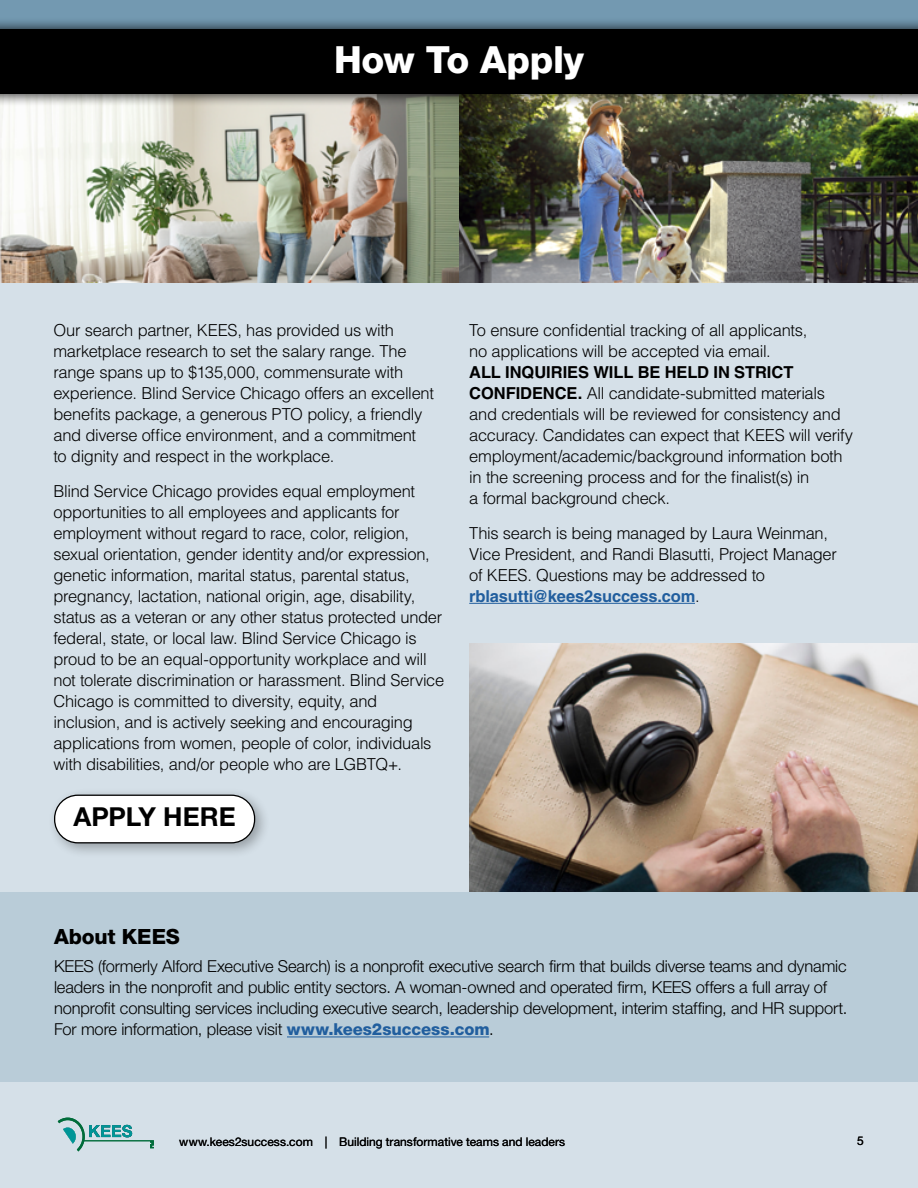
<style>
.page{position:relative;width:918px;height:1188px;background:#fff}
.page>*{position:absolute;margin:0;border:0;box-sizing:border-box;transform-origin:0 0}
.t1{font:800 37.5px "Helvetica Neue LT Std";letter-spacing:-.01em;color:#fff}
.t2{font:700 26.1px "Helvetica Neue LT Std";color:#000}
.t3{font:800 21px "Helvetica Neue LT Std";letter-spacing:-.005em;color:#000}
.t4{font:300 16.5px/21px "Helvetica LT Std";letter-spacing:-.02em;color:#000}
.t5{font:300 16.5px/21px "Helvetica Neue LT Std";letter-spacing:-.01em;color:#000}
.t6{font:12px "Helvetica Neue LT Std";letter-spacing:.005em;color:#000}
.s1{font-weight:700}
.s2{font-weight:700;color:#215e9e}
.s3{font-weight:800;color:#215e9e}
</style>
<div class="page">
<div style="left:0;top:222px;width:918px;height:966px;background:#d5e0e8"></div>
<svg style="left:58px;top:1118px;width:96px;height:33px"></svg>
<div style="left:0;top:0;width:918px;height:56px;background:#7399b1"></div>
<img style="left:0;top:107px;width:459px;height:176px">
<img style="left:459px;top:107px;width:459px;height:176px">
<hr style="left:469px;top:603px;width:226px;height:1px;background:#215e9e">
<div style="left:0;top:17px;width:918px;height:90px;background:#000;opacity:.75"></div>
<div style="left:0;top:29px;width:918px;height:65px;background:#000"></div>
<div style="left:48px;top:788px;width:223px;height:71px;background:#000;opacity:.3"></div>
<div style="left:55px;top:795px;width:200px;height:48px;background:#fff;border-radius:23px"></div>
<div style="left:54px;top:795px;width:201px;height:48px;border:1px solid #000;border-radius:23px"></div>
<img style="left:470px;top:644px;width:448px;height:248px">
<div style="left:0;top:892px;width:918px;height:190px;background:#b9ccd8"></div>
<hr style="left:287px;top:1037px;width:202px;height:1px;background:#215e9e">
<h1 class="t1" style="left:334px;top:38px;width:251px">How To Apply</h1>
<p class="t4" style="left:53px;top:320px;width:382px">Our search partner, KEES, has provided us with marketplace research to set the salary range. The range spans up to $135,000, commensurate with experience. Blind Service Chicago offers an excellent benefits package, a generous PTO policy, a friendly and diverse office environment, and a commitment<br>to dignity and respect in the workplace.</p>
<p class="t4" style="left:53px;top:480px;width:392px">Blind Service Chicago provides equal employment opportunities to all employees and applicants for employment without regard to race, color, religion, sexual orientation, gender identity and/or expression, genetic information, marital status, parental status, pregnancy, lactation, national origin, age, disability, status as a veteran or any other status protected under federal, state, or local law. Blind Service Chicago is proud to be an equal-opportunity workplace and will not tolerate discrimination or harassment. Blind Service Chicago is committed to diversity, equity, and inclusion, and is actively seeking and encouraging applications from women, people of color, individuals with disabilities, and/or people who are LGBTQ+.</p>
<h2 class="t2" style="left:73px;top:801px;width:164px">APPLY HERE</h2>
<p class="t4" style="left:469px;top:320px;width:340px">To ensure confidential tracking of all applicants, no applications will be accepted via email.</p>
<p class="t4" style="left:469px;top:362px;width:385px"><span class="s1">ALL INQUIRIES WILL BE HELD IN STRICT CONFIDENCE.</span> All candidate-submitted materials and credentials will be reviewed for consistency and accuracy. Candidates can expect that KEES will verify employment/academic/background information both in the screening process and for the finalist(s) in<br>a formal background check.</p>
<p class="t4" style="left:469px;top:522px;width:369px">This search is being managed by Laura Weinman, Vice President, and Randi Blasutti, Project Manager of KEES. Questions may be addressed to <span class="s2">rblasutti@kees2success.com</span>.</p>
<p class="t3" style="left:54px;top:924px;width:127px">About KEES</p>
<p class="t5" style="left:54px;top:956px;width:795px">KEES (formerly Alford Executive Search) is a nonprofit executive search firm that builds diverse teams and dynamic leaders in the nonprofit and public entity sectors. A woman-owned and operated firm, KEES offers a full array of nonprofit consulting services including executive search, leadership development, interim staffing, and HR support.<br>For more information, please visit <span class="s3">www.kees2success.com</span>.</p>
<p class="t6" style="left:179px;top:1135px;width:150px">www.kees2success.com |</p>
<p class="t6" style="left:339px;top:1135px;width:228px">Building transformative teams and leaders</p>
<p class="t6" style="left:857px;top:1134px;width:8px">5</p>
</div>
